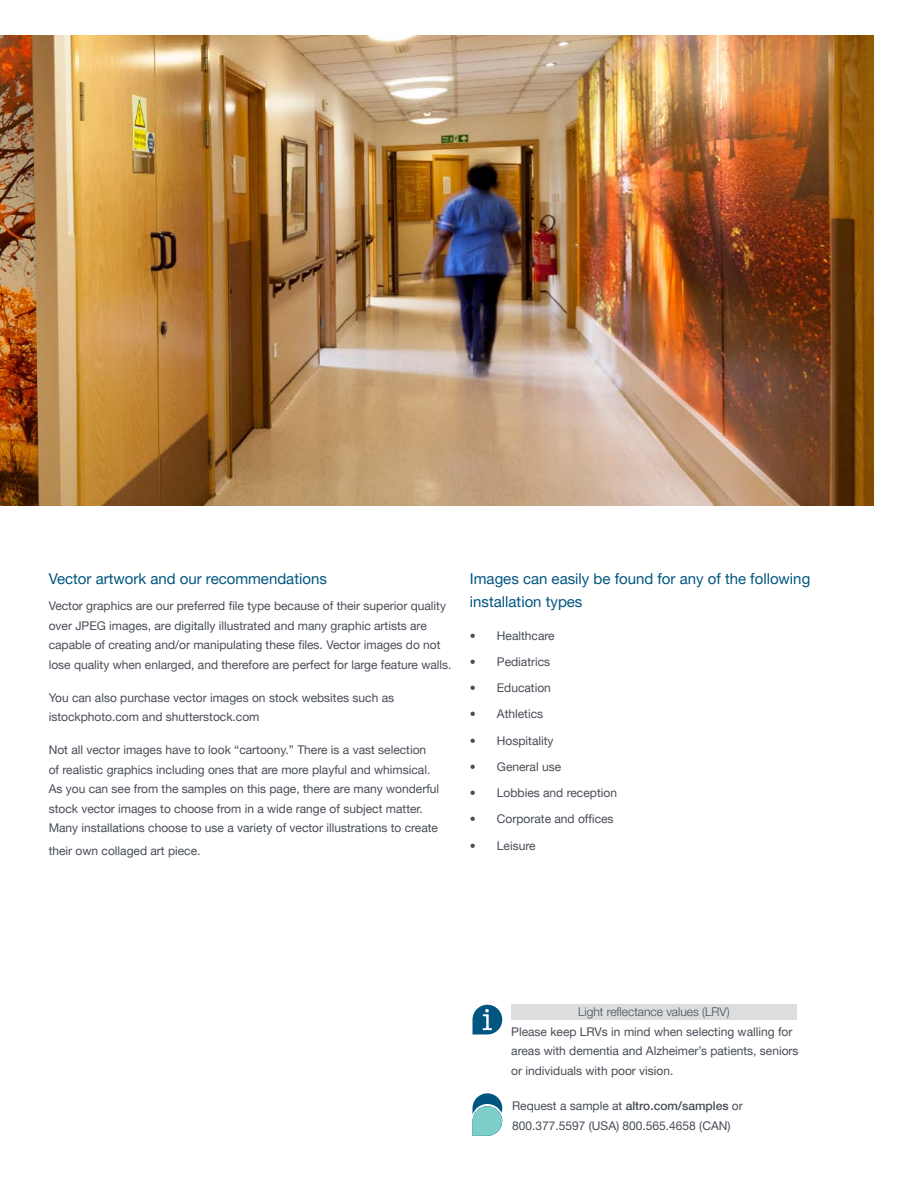
<style>
.page{position:relative;width:918px;height:1188px;background:#fff}
.page>*{position:absolute;margin:0;border:0;box-sizing:border-box;transform-origin:0 0}
.t1{font:15px/22.5px "Helvetica Neue LT Pro";color:#005581}
.t2{font:12px/19.5px "Helvetica Neue LT Pro";color:#474c55}
.t3{font:300 12px "Helvetica Neue LT Pro";color:#474c55}
.s1{font-weight:500}
</style>
<div class="page">
<img style="left:0;top:36px;width:873px;height:469px">
<svg style="left:473px;top:1005px;width:29px;height:29px"></svg>
<svg style="left:472px;top:1093px;width:30px;height:43px"></svg>
<div style="left:511px;top:1004px;width:285px;height:16px;background:#dcddde"></div>
<p class="t1" style="left:49px;top:567px;width:280px">Vector artwork and our recommendations</p>
<p class="t2" style="left:49px;top:596px;width:404px">Vector graphics are our preferred file type because of their superior quality over JPEG images, are digitally illustrated and many graphic artists are capable of creating and/or manipulating these files. Vector images do not lose quality when enlarged, and therefore are perfect for large feature walls.</p>
<p class="t2" style="left:49px;top:688px;width:347px">You can also purchase vector images on stock websites such as istockphoto.com and shutterstock.com</p>
<p class="t2" style="left:49px;top:740px;width:392px">Not all vector images have to look “cartoony.” There is a vast selection of realistic graphics including ones that are more playful and whimsical.<br>As you can see from the samples on this page, there are many wonderful stock vector images to choose from in a wide range of subject matter.<br>Many installations choose to use a variety of vector illustrations to create</p>
<p class="t2" style="left:49px;top:841px;width:153px">their own collaged art piece.</p>
<p class="t1" style="left:470px;top:567px;width:342px">Images can easily be found for any of the following installation types</p>
<p class="t2" style="left:470px;top:625px;width:86px">• Healthcare</p>
<p class="t2" style="left:470px;top:652px;width:82px">• Pediatrics</p>
<p class="t2" style="left:470px;top:678px;width:83px">• Education</p>
<p class="t2" style="left:470px;top:704px;width:75px">• Athletics</p>
<p class="t2" style="left:470px;top:730px;width:85px">• Hospitality</p>
<p class="t2" style="left:470px;top:757px;width:93px">• General use</p>
<p class="t2" style="left:470px;top:783px;width:149px">• Lobbies and reception</p>
<p class="t2" style="left:470px;top:809px;width:145px">• Corporate and offices</p>
<p class="t2" style="left:470px;top:835px;width:67px">• Leisure</p>
<p class="t3" style="left:578px;top:1004px;width:153px">Light reflectance values (LRV)</p>
<p class="t2" style="left:511px;top:1021px;width:289px">Please keep LRVs in mind when selecting walling for areas with dementia and Alzheimer’s patients, seniors or individuals with poor vision.</p>
<p class="t2" style="left:512px;top:1096px;width:232px">Request a sample at <span class="s1">altro.com/samples</span> or<br>800.377.5597 (USA) 800.565.4658 (CAN)</p>
</div>
